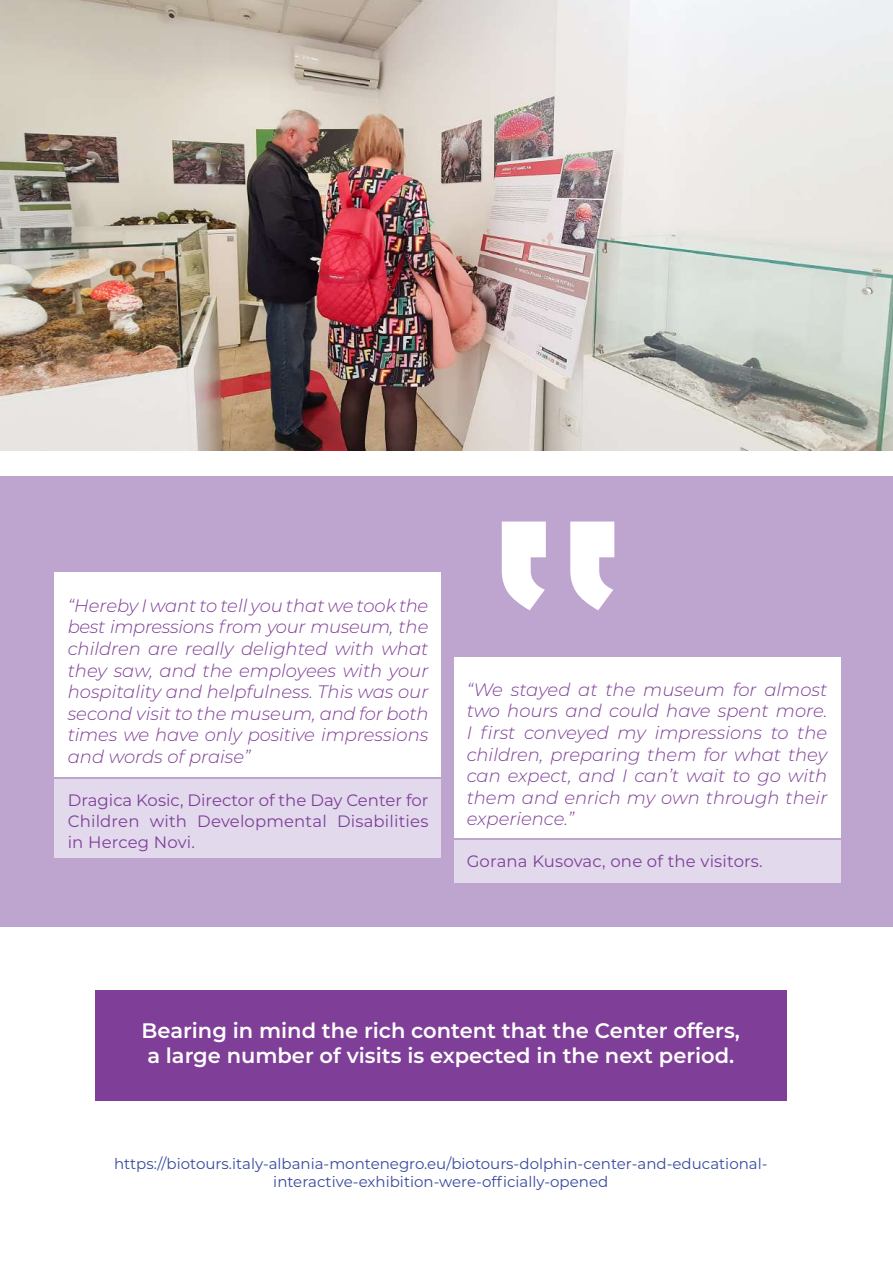
<style>
.page{position:relative;width:893px;height:1263px;background:#fff}
.page>*{position:absolute;margin:0;border:0;box-sizing:border-box;transform-origin:0 0}
.t1{font:600 21px/25.2px "Montserrat";color:#fff}
.t2{font:italic 300 18px/21.6px "Montserrat";color:#7f3f98;text-align:justify}
.t3{font:16.5px/21px "Montserrat";letter-spacing:.01em;color:#7f3f98;text-align:justify}
.t4{font:15px/18px "Montserrat";color:#384a9c;text-align:center}
</style>
<div class="page">
<img style="left:0;top:0;width:893px;height:450px">
<div style="left:0;top:476px;width:893px;height:451px;background:#bea5cf"></div>
<svg style="left:502px;top:521px;width:112px;height:89px"></svg>
<div style="left:54px;top:572px;width:387px;height:205px;background:#fff"></div>
<div style="left:54px;top:780px;width:387px;height:78px;background:#e2d9ec"></div>
<div style="left:454px;top:657px;width:386px;height:180px;background:#fff"></div>
<div style="left:454px;top:840px;width:386px;height:43px;background:#e2d9ec"></div>
<div style="left:95px;top:990px;width:692px;height:110px;background:#7f3f98"></div>
<p class="t2" style="left:68px;top:594px;width:362px">“Hereby I want to tell you that we took the best impressions from your museum, the children are really delighted with what they saw, and the employees with your hospitality and helpfulness. This was our second visit to the museum, and for both times we have only positive impressions and words of praise”</p>
<p class="t3" style="left:68px;top:789px;width:362px">Dragica Kosic, Director of the Day Center for Children with Developmental Disabilities in Herceg Novi.</p>
<p class="t2" style="left:467px;top:678px;width:362px">“We stayed at the museum for almost two hours and could have spent more.<br>I first conveyed my impressions to the children, preparing them for what they can expect, and I can’t wait to go with them and enrich my own through their experience.”</p>
<p class="t3" style="left:467px;top:850px;width:297px">Gorana Kusovac, one of the visitors.</p>
<p class="t1" style="left:142px;top:1017px;width:600px">Bearing in mind the rich content that the Center offers, a large number of visits is expected in the next period.</p>
<p class="t4" style="left:114px;top:1154px;width:655px">https://biotours.italy-albania-montenegro.eu/biotours-dolphin-center-and-educational&shy;interactive-exhibition-were-officially-opened</p>
</div>
